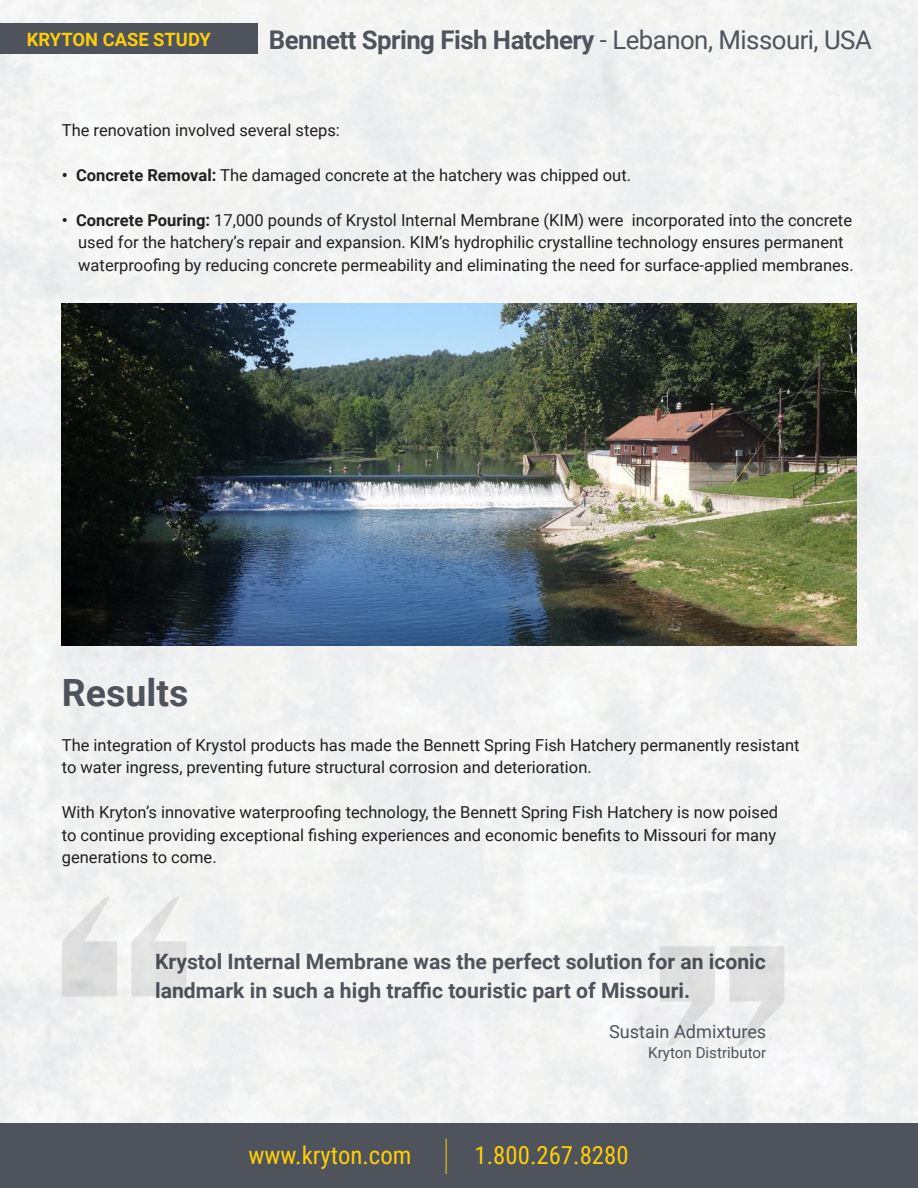
<style>
.page{position:relative;width:918px;height:1188px;background:#fff}
.page>*{position:absolute;margin:0;border:0;box-sizing:border-box;transform-origin:0 0}
.t1{font:700 37.5px "Roboto";color:#4e535c}
.t2{font:700 25.8px "Roboto";letter-spacing:-.02em;color:#4e535c}
.t3{font:24.75px "Roboto Condensed";color:#fece08}
.t4{font:700 21.15px "Roboto";color:#4e535c}
.t5{font:700 18.3px "Roboto";color:#fece08}
.t6{font:18.15px "Roboto";color:#4e535c}
.t7{font:16.5px "Roboto";color:#231f20}
.t8{font:15.15px "Roboto";color:#4e535c}
.s1{font-weight:400}
.s2{font-weight:700}
</style>
<div class="page">
<div style="left:0;top:0;width:918px;height:1123px;background:#f3f3f2"></div>
<div style="left:0;top:24px;width:258px;height:30px;background:#4e535c"></div>
<div style="left:0;top:1123px;width:918px;height:65px;background:#4e535c"></div>
<svg style="left:131px;top:896px;width:56px;height:100px"></svg>
<svg style="left:62px;top:896px;width:55px;height:100px"></svg>
<svg style="left:660px;top:946px;width:55px;height:101px;background:#e3e3e3"></svg>
<svg style="left:729px;top:946px;width:56px;height:101px"></svg>
<hr style="left:446px;top:1138px;width:1px;height:36px;background:#fece08">
<img style="left:62px;top:303px;width:794px;height:342px">
<p class="t5" style="left:27px;top:27px;width:186px">KRYTON CASE STUDY</p>
<p class="t2" style="left:269px;top:22px;width:605px">Bennett Spring Fish Hatchery <span class="s1">- Lebanon, Missouri, USA</span></p>
<p class="t7" style="left:62px;top:118px;width:280px">The renovation involved several steps:</p>
<p class="t7" style="left:62px;top:163px;width:571px"><span class="s2">• Concrete Removal:</span> The damaged concrete at the hatchery was chipped out.</p>
<p class="t7" style="left:62px;top:208px;width:792px"><span class="s2">• Concrete Pouring:</span> 17,000 pounds of Krystol Internal Membrane (KIM) were incorporated into the concrete</p>
<p class="t7" style="left:78px;top:231px;width:767px">used for the hatchery’s repair and expansion. KIM’s hydrophilic crystalline technology ensures permanent</p>
<p class="t7" style="left:78px;top:253px;width:777px">waterproofing by reducing concrete permeability and eliminating the need for surface-applied membranes.</p>
<p class="t1" style="left:62px;top:666px;width:128px">Results</p>
<p class="t7" style="left:62px;top:733px;width:739px">The integration of Krystol products has made the Bennett Spring Fish Hatchery permanently resistant</p>
<p class="t7" style="left:62px;top:756px;width:531px">to water ingress, preventing future structural corrosion and deterioration.</p>
<p class="t7" style="left:62px;top:801px;width:718px">With Kryton’s innovative waterproofing technology, the Bennett Spring Fish Hatchery is now poised</p>
<p class="t7" style="left:62px;top:823px;width:716px">to continue providing exceptional fishing experiences and economic benefits to Missouri for many</p>
<p class="t7" style="left:62px;top:846px;width:156px">generations to come.</p>
<p class="t4" style="left:155px;top:947px;width:612px">Krystol Internal Membrane was the perfect solution for an iconic</p>
<p class="t4" style="left:155px;top:976px;width:537px">landmark in such a high traffic touristic part of Missouri.</p>
<p class="t6" style="left:609px;top:1019px;width:159px">Sustain Admixtures</p>
<p class="t8" style="left:648px;top:1042px;width:120px">Kryton Distributor</p>
<p class="t3" style="left:248px;top:1137px;width:165px">www.kryton.com</p>
<p class="t3" style="left:475px;top:1138px;width:156px">1.800.267.8280</p>
</div>
